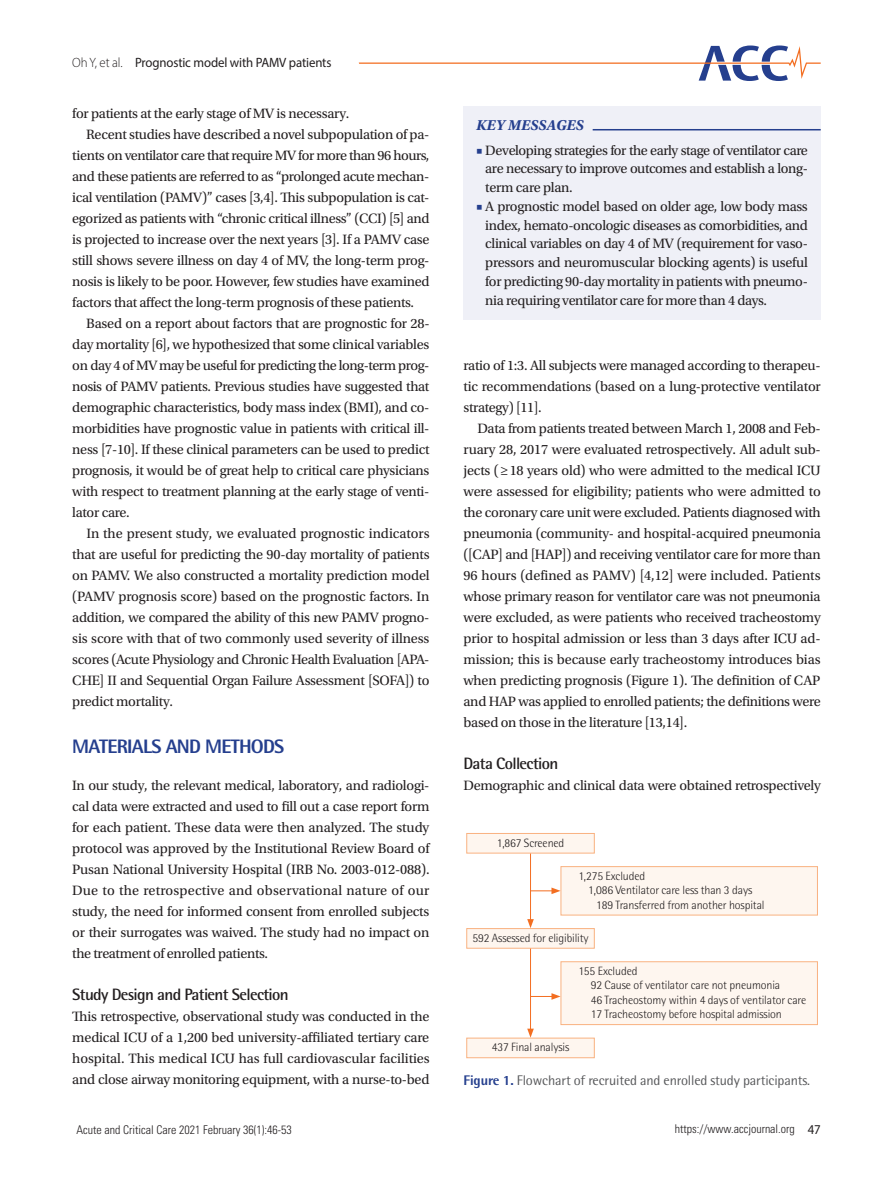
<style>
.page{position:relative;width:893px;height:1191px;background:#fff}
.page>*{position:absolute;margin:0;border:0;box-sizing:border-box;transform-origin:0 0}
.대제목{font:800 19.5px "Rotis Semi Sans Std";letter-spacing:-.04em;color:#253f8e}
.중제목{font:700 16.5px "Rotis Semi Sans Std";letter-spacing:-.04em;color:#231f20}
.본문{font:italic 700 15px "Utopia Std";letter-spacing:.005em;color:#253f8e}
.본문-2{font:14.25px/21px "Utopia Std";letter-spacing:-.02em;color:#231f20;text-align:justify}
.표_그림_제목{font:13.95px "Rotis Semi Sans Std";letter-spacing:-.01em;color:#57585a}
.t1{font:13.5px "Myriad Pro";letter-spacing:-.01em;color:#231f20;scale:.95 1}
.그림지문{font:300 12px "Rotis Semi Sans Std";letter-spacing:-.01em;color:#231f20}
.doi{font:300 condensed 12px "Univers LT Std";color:#231f20}
.하시라_제목{font:300 condensed 12px "Univers LT Std";color:#231f20}
.s1{font-weight:300}
.s2{color:#253f8e}
.s3{font-weight:800;color:#253f8e}
.s4{font-family:"Myriad Pro";font-weight:400;font-stretch:normal;font-size:13.5px}
</style>
<div class="page">
<svg style="left:359px;top:45px;width:462px;height:36px"></svg>
<div style="left:463px;top:106px;width:358px;height:214px;background:#eff0f7"></div>
<hr style="left:593px;top:129px;width:228px;height:1px;background:#253f8e">
<div style="left:467px;top:833px;width:127px;height:20px;background:#fef6ef"></div>
<div style="left:466px;top:833px;width:129px;height:20px;border:1px solid #f9b281"></div>
<div style="left:467px;top:928px;width:127px;height:20px;background:#fef6ef"></div>
<div style="left:466px;top:928px;width:129px;height:20px;border:1px solid #f9b281"></div>
<div style="left:467px;top:1038px;width:127px;height:19px;background:#fef6ef"></div>
<div style="left:466px;top:1037px;width:129px;height:21px;border:1px solid #f9b281"></div>
<div style="left:561px;top:866px;width:256px;height:49px;background:#fef6ef"></div>
<div style="left:561px;top:866px;width:257px;height:49px;border:1px solid #f9b281"></div>
<div style="left:561px;top:961px;width:256px;height:63px;background:#fef6ef"></div>
<div style="left:561px;top:961px;width:257px;height:64px;border:1px solid #f9b281"></div>
<hr style="left:530px;top:853px;width:1px;height:68px;background:#f36e21">
<svg style="left:527px;top:919px;width:7px;height:9px"></svg>
<svg style="left:531px;top:887px;width:30px;height:7px"></svg>
<svg style="left:531px;top:993px;width:30px;height:6px"></svg>
<hr style="left:530px;top:948px;width:1px;height:83px;background:#f36e21">
<svg style="left:527px;top:1028px;width:7px;height:9px"></svg>
<p class="t1" style="left:72px;top:54px;width:274px"><span class="s1">Oh Y, et al.</span> Prognostic model with PAMV patients</p>
<p class="본문-2" style="left:72px;top:103px;width:279px">for patients at the early stage of MV is necessary.</p>
<p class="본문-2" style="left:72px;top:124px;width:359px;text-indent:14px">Recent studies have described a novel subpopulation of pa&shy;tients on ventilator care that require MV for more than 96 hours, and these patients are referred to as “prolonged acute mechan&shy;ical ventilation (PAMV)” cases [3,4]. This subpopulation is cat&shy;egorized as patients with “chronic critical illness” (CCI) [5] and is projected to increase over the next years [3]. If a PAMV case still shows severe illness on day 4 of MV, the long-term prog&shy;nosis is likely to be poor. However, few studies have examined factors that affect the long-term prognosis of these patients.</p>
<p class="본문-2" style="left:72px;top:313px;width:359px;text-indent:14px">Based on a report about factors that are prognostic for 28- day mortality [6], we hypothesized that some clinical variables on day 4 of MV may be useful for predicting the long-term prog&shy;nosis of PAMV patients. Previous studies have suggested that demographic characteristics, body mass index (BMI), and co&shy;morbidities have prognostic value in patients with critical ill&shy;ness [7-10]. If these clinical parameters can be used to predict prognosis, it would be of great help to critical care physicians with respect to treatment planning at the early stage of venti&shy;lator care.</p>
<p class="본문-2" style="left:72px;top:523px;width:359px;text-align:left;text-indent:14px">In the present study, we evaluated prognostic indicators that are useful for predicting the 90-day mortality of patients on PAMV. We also constructed a mortality prediction model (PAMV prognosis score) based on the prognostic factors. In addition, we compared the ability of this new PAMV progno&shy;sis score with that of two commonly used severity of illness scores (Acute Physiology and Chronic Health Evaluation [APA-CHE] II and Sequential Organ Failure Assessment [SOFA]) to predict mortality.</p>
<p class="대제목" style="left:72px;top:734px;width:214px">MATERIALS AND METHODS</p>
<p class="본문-2" style="left:72px;top:775px;width:359px">In our study, the relevant medical, laboratory, and radiologi&shy;cal data were extracted and used to fill out a case report form for each patient. These data were then analyzed. The study protocol was approved by the Institutional Review Board of Pusan National University Hospital (IRB No. 2003-012-088).<br>Due to the retrospective and observational nature of our study, the need for informed consent from enrolled subjects or their surrogates was waived. The study had no impact on the treatment of enrolled patients.</p>
<p class="중제목" style="left:72px;top:984px;width:218px">Study Design and Patient Selection</p>
<p class="본문-2" style="left:72px;top:1006px;width:359px">This retrospective, observational study was conducted in the medical ICU of a 1,200 bed university-affiliated tertiary care hospital. This medical ICU has full cardiovascular facilities and close airway monitoring equipment, with a nurse-to-bed</p>
<p class="본문" style="left:476px;top:116px;width:109px">KEY MESSAGES</p>
<p class="본문-2" style="left:485px;top:141px;width:324px;line-height:18.8px;text-indent:-9px"><span class="s2">■</span> Developing strategies for the early stage of ventilator care are necessary to improve outcomes and establish a long&shy;term care plan.</p>
<p class="본문-2" style="left:485px;top:197px;width:324px;line-height:18.8px;text-indent:-9px"><span class="s2">■</span> A prognostic model based on older age, low body mass index, hemato-oncologic diseases as comorbidities, and clinical variables on day 4 of MV (requirement for vaso&shy;pressors and neuromuscular blocking agents) is useful for predicting 90-day mortality in patients with pneumo&shy;nia requiring ventilator care for more than 4 days.</p>
<p class="본문-2" style="left:463px;top:355px;width:359px">ratio of 1:3. All subjects were managed according to therapeu&shy;tic recommendations (based on a lung-protective ventilator strategy) [11].</p>
<p class="본문-2" style="left:463px;top:418px;width:359px;text-indent:14px">Data from patients treated between March 1, 2008 and Feb&shy;ruary 28, 2017 were evaluated retrospectively. All adult sub&shy;jects ( ≥ 18 years old) who were admitted to the medical ICU were assessed for eligibility; patients who were admitted to the coronary care unit were excluded. Patients diagnosed with pneumonia (community- and hospital-acquired pneumonia ([CAP] and [HAP]) and receiving ventilator care for more than 96 hours (defined as PAMV) [4,12] were included. Patients whose primary reason for ventilator care was not pneumonia were excluded, as were patients who received tracheostomy prior to hospital admission or less than 3 days after ICU ad&shy;mission; this is because early tracheostomy introduces bias when predicting prognosis (Figure 1). The definition of CAP and HAP was applied to enrolled patients; the definitions were based on those in the literature [13,14].</p>
<p class="중제목" style="left:463px;top:753px;width:96px">Data Collection</p>
<p class="본문-2" style="left:463px;top:775px;width:359px">Demographic and clinical data were obtained retrospectively</p>
<p class="그림지문" style="left:497px;top:835px;width:69px">1,867 Screened</p>
<p class="그림지문" style="left:578px;top:869px;width:68px">1,275 Excluded</p>
<p class="그림지문" style="left:588px;top:883px;width:165px">1,086 Ventilator care less than 3 days</p>
<p class="그림지문" style="left:596px;top:897px;width:170px">189 Transferred from another hospital</p>
<p class="그림지문" style="left:472px;top:930px;width:118px">592 Assessed for eligibility</p>
<p class="그림지문" style="left:492px;top:1040px;width:79px">437 Final analysis</p>
<p class="그림지문" style="left:578px;top:964px;width:61px">155 Excluded</p>
<p class="그림지문" style="left:591px;top:978px;width:191px">92 Cause of ventilator care not pneumonia</p>
<p class="그림지문" style="left:591px;top:992px;width:217px">46 Tracheostomy within 4 days of ventilator care</p>
<p class="그림지문" style="left:591px;top:1007px;width:193px">17 Tracheostomy before hospital admission</p>
<p class="표_그림_제목" style="left:463px;top:1072px;width:348px"><span class="s3">Figure 1.</span> Flowchart of recruited and enrolled study participants.</p>
<p class="doi" style="left:77px;top:1122px;width:217px">Acute and Critical Care 2021 February 36(1):46-53</p>
<p class="하시라_제목" style="left:675px;top:1121px;width:147px">https://www.accjournal.org <span class="s4">47</span></p>
</div>
